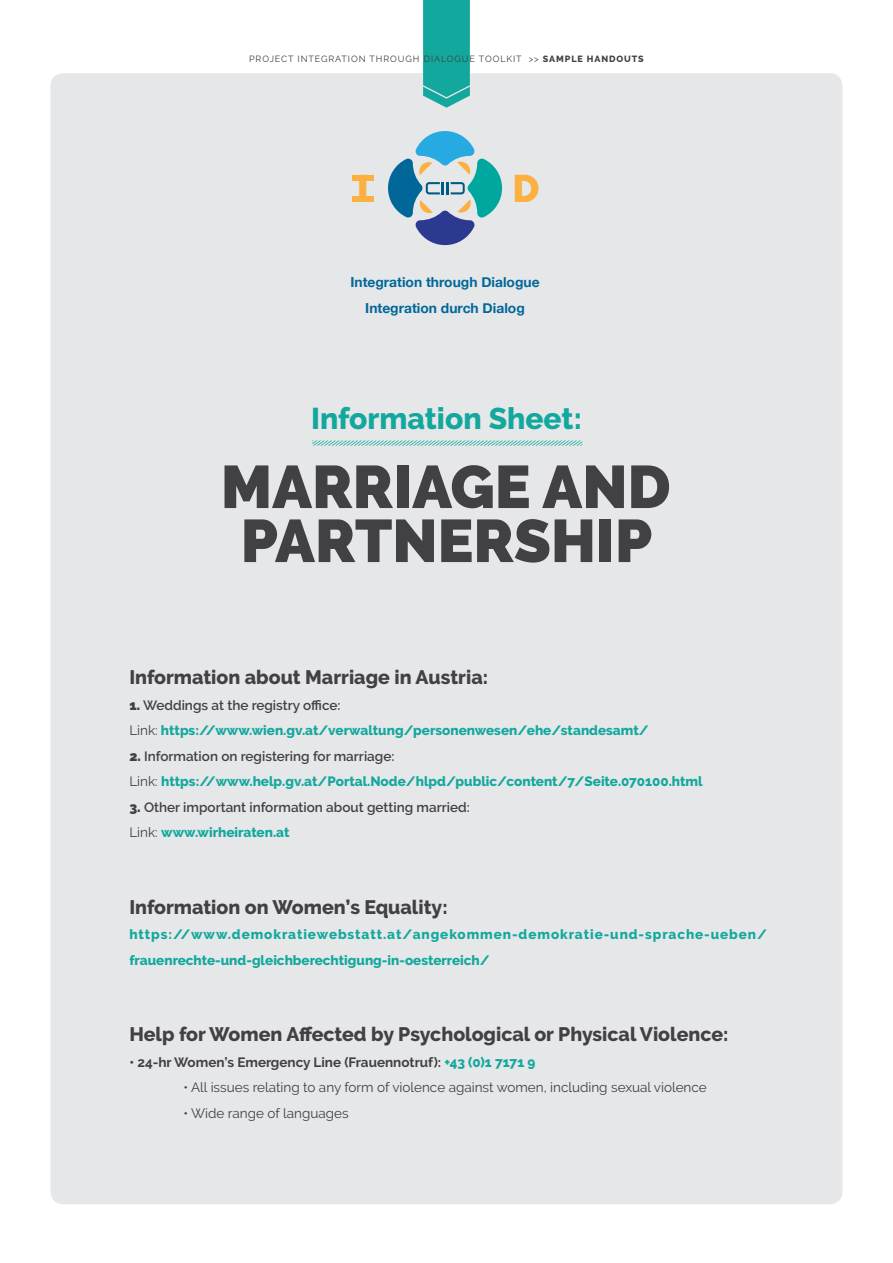
<style>
.page{position:relative;width:893px;height:1263px;background:#fff}
.page>*{position:absolute;margin:0;border:0;box-sizing:border-box;transform-origin:0 0}
.t1{font:900 60px/54px "Raleway";color:#414042;text-align:center}
.t2{font:700 36.15px "Futura";color:#fbb040}
.t3{font:800 30px "Raleway";color:#13a89e}
.t4{font:800 19.5px "Raleway";color:#414042}
.t5{font:700 13.8px/26.4px "Helvetica Neue";color:#016799;text-align:center}
.t6{font:800 13.5px/25.5px "Raleway";color:#13a89e}
.t7{font:800 13.5px/25.5px "Raleway";letter-spacing:.065em;color:#13a89e}
.t8{font:13.5px "Raleway";color:#414042}
.t9{font:600 13.5px/25.5px "Raleway";color:#414042}
.t10{font:700 13.5px "Raleway";color:#414042}
.t11{font:9px "Raleway";letter-spacing:.1em;color:#414042}
.s1{font-weight:800}
.s2{font-weight:900;color:#414042}
.s3{font-weight:600;color:#414042}
.s4{font-weight:400;color:#414042}
.s5{font-weight:900}
.s6{font-weight:400}
.s7{font-weight:800;color:#13a89e}
</style>
<div class="page">
<div style="left:50px;top:73px;width:792px;height:1131px;background:#e6e7e8;border-radius:13px"></div>
<svg style="left:423px;top:0;width:47px;height:108px;background:#23aca3"></svg>
<div style="left:352px;top:175px;width:21px;height:6px;background:#fbb040"></div>
<div style="left:352px;top:197px;width:21px;height:5px;background:#fbb040"></div>
<svg style="left:388px;top:131px;width:114px;height:114px"></svg>
<svg style="left:312px;top:440px;width:270px;height:6px"></svg>
<p class="t11" style="left:249px;top:54px;width:396px">PROJECT INTEGRATION THROUGH DIALOGUE TOOLKIT &gt;&gt; <span class="s1">SAMPLE HANDOUTS</span></p>
<h2 class="t2" style="left:356px;top:163px;width:14px">I</h2>
<h2 class="t2" style="left:512px;top:163px;width:30px">D</h2>
<p class="t5" style="left:350px;top:269px;width:191px">Integration through Dialogue<br>Integration durch Dialog</p>
<h3 class="t3" style="left:311px;top:401px;width:272px">Information Sheet:</h3>
<h1 class="t1" style="left:221px;top:460px;width:451px">MARRIAGE AND<br>PARTNERSHIP</h1>
<h3 class="t4" style="left:129px;top:666px;width:360px">Information about Marriage in Austria:</h3>
<p class="t6" style="left:129px;top:692px;width:521px"><span class="s2">1.</span> <span class="s3">Weddings at the registry office:<br></span><span class="s4">Link:</span> https://www.wien.gv.at/verwaltung/personenwesen/ehe/standesamt/</p>
<p class="t6" style="left:129px;top:743px;width:575px"><span class="s2">2.</span> <span class="s3">Information on registering for marriage:<br></span><span class="s4">Link:</span> https://www.help.gv.at/Portal.Node/hlpd/public/content/7/Seite.070100.html</p>
<p class="t9" style="left:129px;top:794px;width:342px"><span class="s5">3.</span> Other important information about getting married:<br><span class="s6">Link:</span> <span class="s7">www.wirheiraten.at</span></p>
<h3 class="t4" style="left:129px;top:896px;width:320px">Information on Women’s Equality:</h3>
<p class="t7" style="left:129px;top:922px;width:639px">https://www.demokratiewebstatt.at/angekommen-demokratie-und-sprache-ueben/ frauenrechte-und-gleichberechtigung-in-oesterreich/</p>
<h3 class="t4" style="left:129px;top:1023px;width:601px">Help for Women Affected by Psychological or Physical Violence:</h3>
<p class="t10" style="left:129px;top:1054px;width:407px">• 24-hr Women’s Emergency Line (Frauennotruf): <span class="s7">+43 (0)1 7171 9</span></p>
<p class="t8" style="left:183px;top:1080px;width:525px">• All issues relating to any form of violence against women, including sexual violence</p>
<p class="t8" style="left:183px;top:1105px;width:167px">• Wide range of languages</p>
</div>
